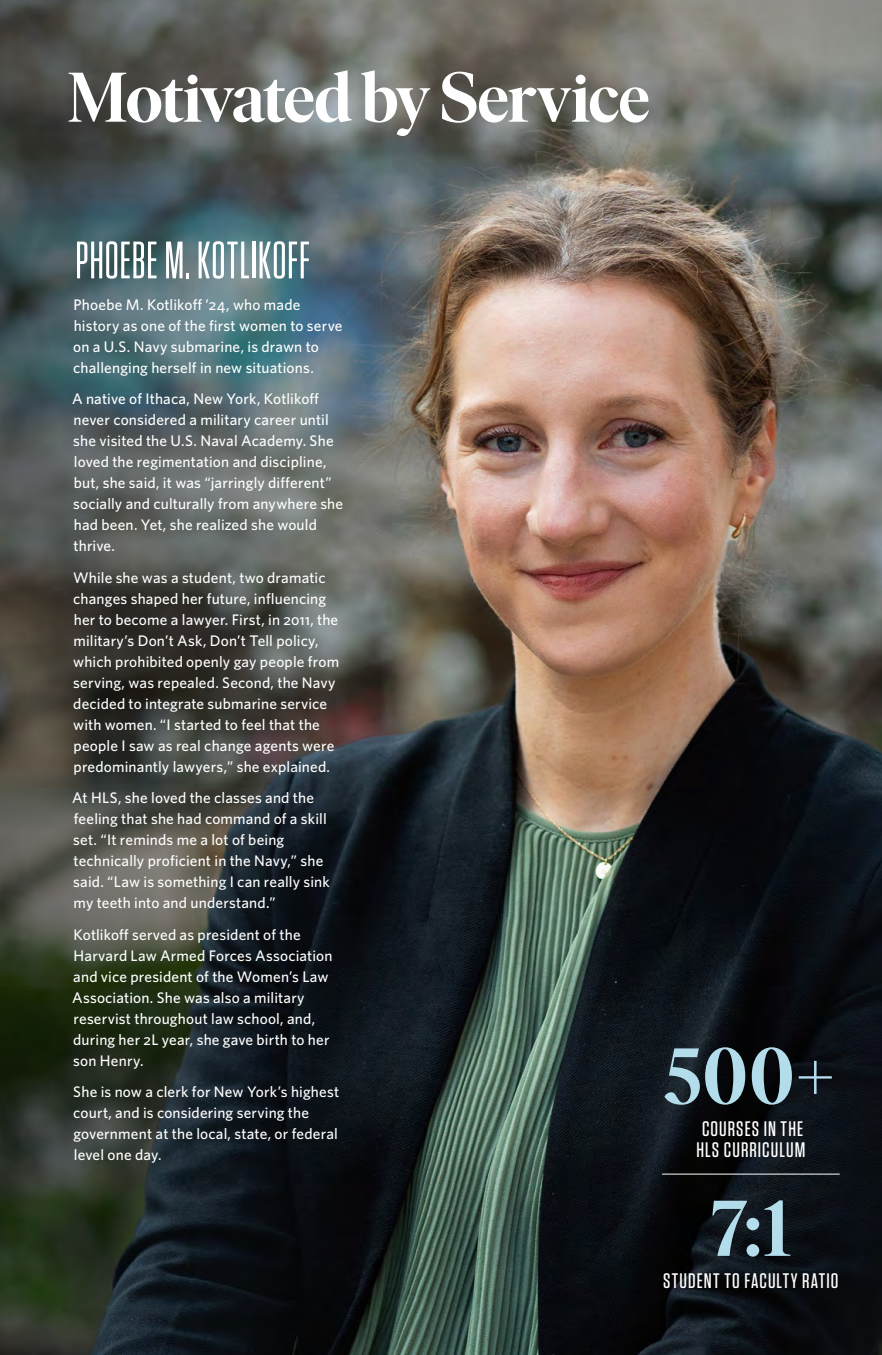
<style>
.page{position:relative;width:882px;height:1355px;background:#fff}
.page>*{position:absolute;margin:0;border:0;box-sizing:border-box;transform-origin:0 0}
.t1{font:600 78.75px "Ivar Display";color:#b3ddeb}
.t2{font:600 70px "Ivar Display";letter-spacing:-.025em;color:#fff}
.t3{font:500 52.5px "Tungsten Condensed";letter-spacing:.025em;color:#fff}
.t4{font:500 21px/21px "Tungsten";letter-spacing:.05em;color:#fff}
.t5{font:500 15.4px/21px "Whitney";letter-spacing:.01em;color:#fff}
</style>
<div class="page">
<img style="left:0;top:0;width:882px;height:1354px">
<hr style="left:662px;top:1173px;width:178px;height:1px;background:#fff">
<p class="t2" style="left:67px;top:59px;width:584px">Motivated by Service</p>
<p class="t3" style="left:76px;top:235px;width:236px">PHOEBE M. KOTLIKOFF</p>
<p class="t5" style="left:73px;top:294px;width:271px">Phoebe M. Kotlikoff ’24, who made history as one of the first women to serve on a U.S. Navy submarine, is drawn to challenging herself in new situations.</p>
<p class="t5" style="left:72px;top:388px;width:273px">A native of Ithaca, New York, Kotlikoff never considered a military career until she visited the U.S. Naval Academy. She loved the regimentation and discipline, but, she said, it was “jarringly different” socially and culturally from anywhere she had been. Yet, she realized she would thrive.</p>
<p class="t5" style="left:73px;top:567px;width:268px">While she was a student, two dramatic changes shaped her future, influencing her to become a lawyer. First, in 2011, the military’s Don’t Ask, Don’t Tell policy, which prohibited openly gay people from serving, was repealed. Second, the Navy decided to integrate submarine service with women. “I started to feel that the people I saw as real change agents were predominantly lawyers,” she explained.</p>
<p class="t5" style="left:72px;top:787px;width:259px">At HLS, she loved the classes and the feeling that she had command of a skill set. “It reminds me a lot of being technically proficient in the Navy,” she said. “Law is something I can really sink my teeth into and understand.”</p>
<p class="t5" style="left:72px;top:923px;width:262px">Kotlikoff served as president of the Harvard Law Armed Forces Association and vice president of the Women’s Law Association. She was also a military reservist throughout law school, and, during her 2L year, she gave birth to her son Henry.</p>
<p class="t5" style="left:73px;top:1081px;width:268px">She is now a clerk for New York’s highest court, and is considering serving the government at the local, state, or federal level one day.</p>
<p class="t1" style="left:665px;top:1033px;width:173px">500+</p>
<p class="t4" style="left:696px;top:1118px;width:111px">COURSES IN THE<br>HLS CURRICULUM</p>
<p class="t1" style="left:710px;top:1185px;width:83px">7:1</p>
<p class="t4" style="left:663px;top:1270px;width:177px">STUDENT TO FACULTY RATIO</p>
</div>
